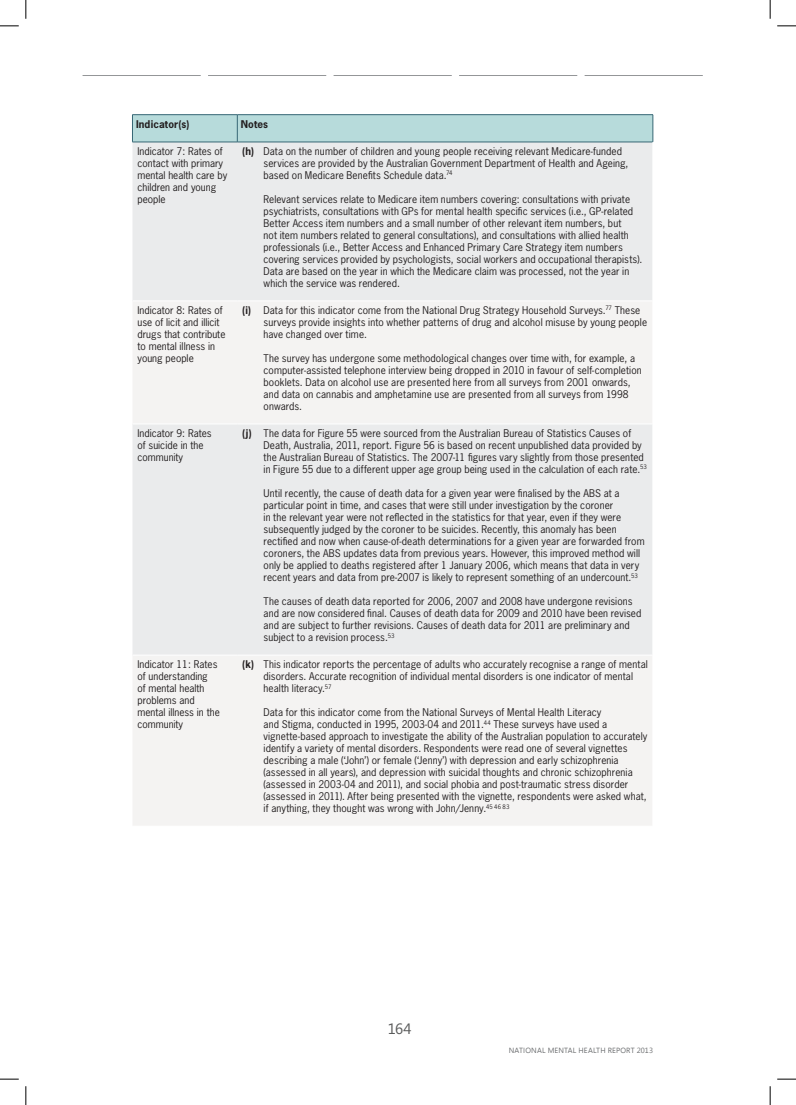
<style>
.page{position:relative;width:796px;height:1105px;background:#fff}
.page>*{position:absolute;margin:0;border:0;box-sizing:border-box;transform-origin:0 0}
.t1{font:15px "Segoe";color:#595a5a}
.Table_Body_1{font:10px/12px "News Gothic Std";letter-spacing:.005em;color:#231f20}
.Table_Header_1{font:700 10px "News Gothic Std";letter-spacing:.01em;color:#231f20}
.t2{font:7.5px "Segoe UI";letter-spacing:.02em;color:#6d6f71}
.s1{font-weight:700}
</style>
<div class="page">
<svg style="left:83px;top:75px;width:620px;height:1px"></svg>
<div style="left:132px;top:143px;width:520px;height:157px;background:#eaebec"></div>
<svg style="left:132px;top:302px;width:520px;height:523px;fill:#f4f3f2"></svg>
<hr style="left:132px;top:114px;width:105px;height:1px;background:#376775">
<hr style="left:237px;top:114px;width:416px;height:1px;background:#376775">
<svg style="left:132px;top:115px;width:521px;height:27px;background:#b3d7d7"></svg>
<hr style="left:132px;top:142px;width:105px;height:1px;background:#376775">
<hr style="left:237px;top:142px;width:416px;height:1px;background:#376775">
<hr style="left:652px;top:142px;width:1px;height:158px;background:#fff">
<hr style="left:133px;top:423px;width:104px;height:1px;background:#fff">
<hr style="left:237px;top:423px;width:416px;height:1px;background:#fff">
<hr style="left:133px;top:654px;width:104px;height:1px;background:#fff">
<hr style="left:237px;top:654px;width:416px;height:1px;background:#fff">
<svg style="left:0;top:25px;width:19px;height:2px"></svg>
<svg style="left:777px;top:25px;width:19px;height:2px"></svg>
<svg style="left:0;top:1078px;width:19px;height:1px"></svg>
<svg style="left:777px;top:1078px;width:19px;height:1px"></svg>
<svg style="left:25px;top:0;width:2px;height:19px"></svg>
<svg style="left:25px;top:1086px;width:2px;height:18px"></svg>
<svg style="left:769px;top:0;width:2px;height:19px"></svg>
<svg style="left:769px;top:1086px;width:2px;height:18px"></svg>
<p class="Table_Header_1" style="left:136px;top:117px;width:55px">Indicator(s)</p>
<p class="Table_Header_1" style="left:241px;top:117px;width:29px">Notes</p>
<p class="Table_Body_1" style="left:137px;top:145px;width:91px">Indicator 7: Rates of contact with primary mental health care by children and young people</p>
<p class="Table_Body_1" style="left:264px;top:145px;width:366px;text-indent:-21px"><span class="s1">(h)</span> Data on the number of children and young people receiving relevant Medicare‑funded services are provided by the Australian Government Department of Health and Ageing, based on Medicare Benefits Schedule data.<sup>74</sup></p>
<p class="Table_Body_1" style="left:264px;top:193px;width:380px">Relevant services relate to Medicare item numbers covering: consultations with private psychiatrists, consultations with GPs for mental health specific services (i.e., GP‑related Better Access item numbers and a small number of other relevant item numbers, but<br>not item numbers related to general consultations), and consultations with allied health professionals (i.e., Better Access and Enhanced Primary Care Strategy item numbers covering services provided by psychologists, social workers and occupational therapists).<br>Data are based on the year in which the Medicare claim was processed, not the year in which the service was rendered.</p>
<p class="Table_Body_1" style="left:137px;top:304px;width:89px">Indicator 8: Rates of use of licit and illicit drugs that contribute to mental illness in young people</p>
<p class="Table_Body_1" style="left:264px;top:304px;width:385px;text-indent:-21px"><span class="s1">(i)</span> Data for this indicator come from the National Drug Strategy Household Surveys.<sup>77</sup> These surveys provide insights into whether patterns of drug and alcohol misuse by young people have changed over time.</p>
<p class="Table_Body_1" style="left:264px;top:352px;width:380px">The survey has undergone some methodological changes over time with, for example, a computer‑assisted telephone interview being dropped in 2010 in favour of self‑completion booklets. Data on alcohol use are presented here from all surveys from 2001 onwards, and data on cannabis and amphetamine use are presented from all surveys from 1998 onwards.</p>
<p class="Table_Body_1" style="left:137px;top:427px;width:76px">Indicator 9: Rates of suicide in the community</p>
<p class="Table_Body_1" style="left:264px;top:427px;width:385px;text-indent:-21px"><span class="s1">(j)</span> The data for Figure 55 were sourced from the Australian Bureau of Statistics Causes of Death, Australia, 2011, report. Figure 56 is based on recent unpublished data provided by the Australian Bureau of Statistics. The 2007-11 figures vary slightly from those presented in Figure 55 due to a different upper age group being used in the calculation of each rate.<sup>53</sup></p>
<p class="Table_Body_1" style="left:264px;top:487px;width:383px">Until recently, the cause of death data for a given year were finalised by the ABS at a particular point in time, and cases that were still under investigation by the coroner<br>in the relevant year were not reflected in the statistics for that year, even if they were subsequently judged by the coroner to be suicides. Recently, this anomaly has been rectified and now when cause‑of‑death determinations for a given year are forwarded from coroners, the ABS updates data from previous years. However, this improved method will only be applied to deaths registered after 1 January 2006, which means that data in very recent years and data from pre‑2007 is likely to represent something of an undercount.<sup>53</sup></p>
<p class="Table_Body_1" style="left:264px;top:595px;width:379px">The causes of death data reported for 2006, 2007 and 2008 have undergone revisions and are now considered final. Causes of death data for 2009 and 2010 have been revised and are subject to further revisions. Causes of death data for 2011 are preliminary and subject to a revision process.<sup>53</sup></p>
<p class="Table_Body_1" style="left:137px;top:657px;width:84px">Indicator 11: Rates of understanding<br>of mental health problems and mental illness in the community</p>
<p class="Table_Body_1" style="left:264px;top:657px;width:386px;text-indent:-21px"><span class="s1">(k)</span> This indicator reports the percentage of adults who accurately recognise a range of mental disorders. Accurate recognition of individual mental disorders is one indicator of mental health literacy.<sup>57</sup></p>
<p class="Table_Body_1" style="left:264px;top:705px;width:385px">Data for this indicator come from the National Surveys of Mental Health Literacy<br>and Stigma, conducted in 1995, 2003‑04 and 2011.<sup>44</sup> These surveys have used a vignette‑based approach to investigate the ability of the Australian population to accurately identify a variety of mental disorders. Respondents were read one of several vignettes describing a male (‘John’) or female (‘Jenny’) with depression and early schizophrenia (assessed in all years), and depression with suicidal thoughts and chronic schizophrenia (assessed in 2003‑04 and 2011), and social phobia and post‑traumatic stress disorder (assessed in 2011). After being presented with the vignette, respondents were asked what, if anything, they thought was wrong with John/Jenny.<sup>45</sup> <sup>46</sup> <sup>83</sup></p>
<h1 class="t1" style="left:388px;top:1018px;width:25px">164</h1>
<p class="t2" style="left:509px;top:1044px;width:146px">NATIONAL MENTAL HEALTH REPORT 2013</p>
</div>
